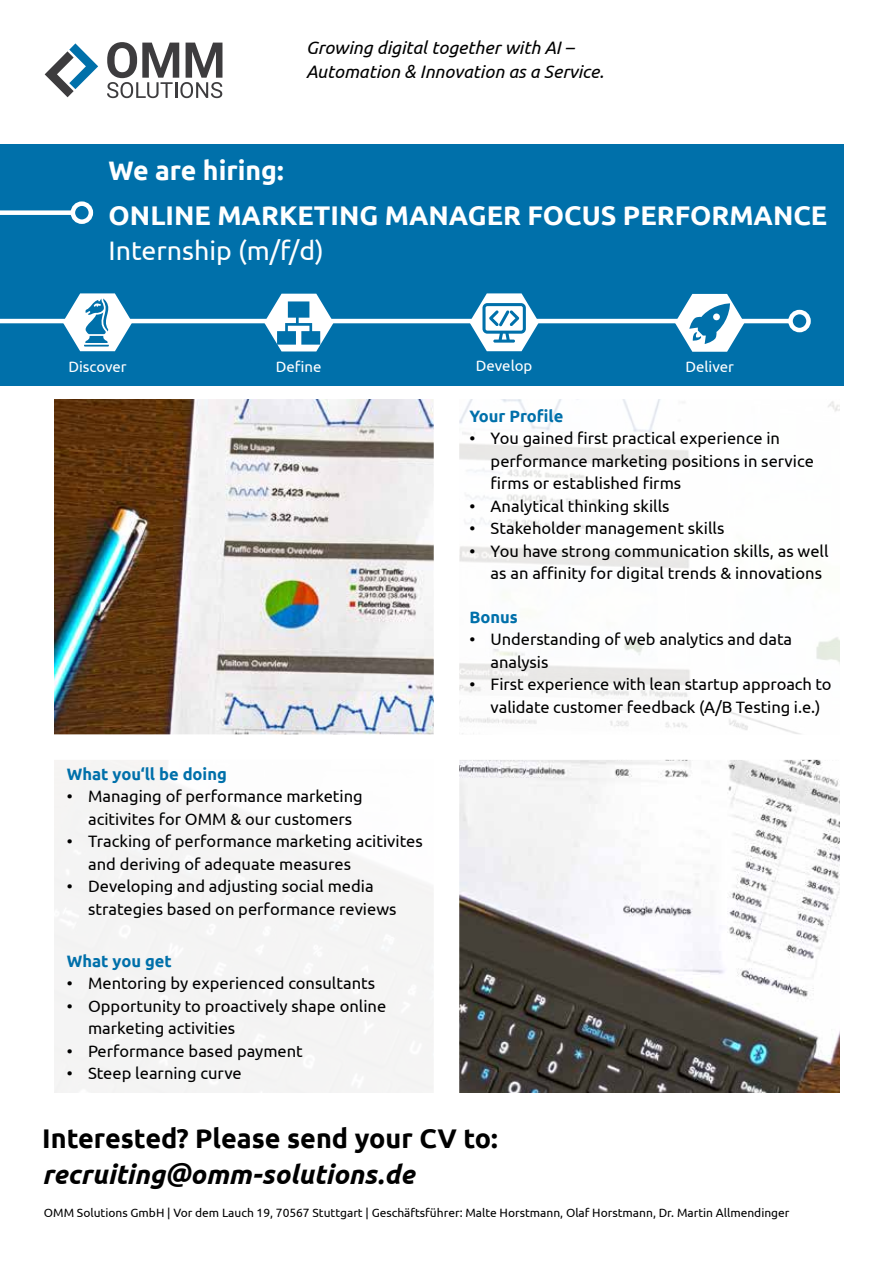
<style>
.page{position:relative;width:893px;height:1263px;background:#fff}
.page>*{position:absolute;margin:0;border:0;box-sizing:border-box;transform-origin:0 0}
.t1{font:700 27px "Ubuntu";color:#fff}
.t2{font:700 27px "Ubuntu";color:#000}
.t3{font:italic 700 27px "Ubuntu";color:#000}
.t4{font:26.7px "Ubuntu";color:#fff}
.t5{font:700 26.7px "Ubuntu";color:#fff}
.t6{font:italic 18px/24px "Ubuntu";color:#000}
.t7{font:16.5px/22.5px "Ubuntu";color:#000}
.t8{font:700 16.5px "Ubuntu";color:#0070aa}
.t9{font:15px "Ubuntu";color:#fff}
.t10{font:12px "Ubuntu";color:#000}
</style>
<div class="page">
<svg style="left:45px;top:43px;width:53px;height:54px"></svg>
<svg style="left:107px;top:42px;width:115px;height:56px"></svg>
<div style="left:0;top:144px;width:843px;height:241px;background:#0070aa"></div>
<div style="left:0;top:210px;width:73px;height:5px;background:#fff"></div>
<div style="left:71px;top:201px;width:22px;height:23px;border:4px solid #fff;border-radius:50%"></div>
<hr style="left:0;top:319px;width:790px;height:4px;background:#fff">
<div style="left:788px;top:310px;width:23px;height:22px;border:4px solid #fff;border-radius:50%"></div>
<svg style="left:469px;top:293px;width:70px;height:58px"></svg>
<svg style="left:264px;top:294px;width:70px;height:57px"></svg>
<svg style="left:675px;top:294px;width:69px;height:58px"></svg>
<svg style="left:63px;top:293px;width:69px;height:58px"></svg>
<img style="left:55px;top:400px;width:784px;height:693px">
<div style="left:455px;top:395px;width:389px;height:343px;background:#fff"></div>
<div style="left:47px;top:755px;width:391px;height:343px;background:#f5f4f4"></div>
<div style="left:36px;top:734px;width:812px;height:26px;background:#fff"></div>
<div style="left:434px;top:393px;width:25px;height:708px;background:#fff"></div>
<p class="t6" style="left:306px;top:35px;width:299px">Growing digital together with AI –<br>Automation &amp; Innovation as a Service.</p>
<h2 class="t5" style="left:109px;top:154px;width:176px">We are hiring:</h2>
<h1 class="t1" style="left:109px;top:199px;width:720px">ONLINE MARKETING MANAGER FOCUS PERFORMANCE</h1>
<h2 class="t4" style="left:109px;top:235px;width:217px">Internship (m/f/d)</h2>
<p class="t9" style="left:68px;top:357px;width:60px">Discover</p>
<p class="t9" style="left:276px;top:357px;width:47px">Define</p>
<p class="t9" style="left:476px;top:357px;width:58px">Develop</p>
<p class="t9" style="left:685px;top:357px;width:50px">Deliver</p>
<p class="t8" style="left:67px;top:764px;width:162px">What you‘ll be doing</p>
<p class="t7" style="left:88px;top:784px;width:276px;text-indent:-21px">• Managing of performance marketing acitivites for OMM &amp; our customers</p>
<p class="t7" style="left:88px;top:829px;width:336px;text-indent:-21px">• Tracking of performance marketing acitivites and deriving of adequate measures</p>
<p class="t7" style="left:88px;top:874px;width:310px;text-indent:-21px">• Developing and adjusting social media strategies based on performance reviews</p>
<p class="t8" style="left:67px;top:951px;width:107px">What you get</p>
<p class="t7" style="left:67px;top:972px;width:310px">• Mentoring by experienced consultants</p>
<p class="t7" style="left:88px;top:994px;width:300px;text-indent:-21px">• Opportunity to proactively shape online marketing activities</p>
<p class="t7" style="left:67px;top:1039px;width:238px">• Performance based payment</p>
<p class="t7" style="left:67px;top:1062px;width:176px">• Steep learning curve</p>
<p class="t8" style="left:469px;top:406px;width:96px">Your Profile</p>
<p class="t7" style="left:491px;top:427px;width:325px;text-indent:-21px">• You gained first practical experience in performance marketing positions in service firms or established firms</p>
<p class="t7" style="left:469px;top:494px;width:202px">• Analytical thinking skills</p>
<p class="t7" style="left:469px;top:517px;width:256px">• Stakeholder management skills</p>
<p class="t7" style="left:491px;top:539px;width:339px;text-indent:-21px">• You have strong communication skills, as well as an affinity for digital trends &amp; innovations</p>
<p class="t8" style="left:469px;top:607px;width:50px">Bonus</p>
<p class="t7" style="left:491px;top:628px;width:303px;text-indent:-21px">• Understanding of web analytics and data analysis</p>
<p class="t7" style="left:491px;top:673px;width:342px;text-indent:-21px">• First experience with lean startup approach to validate customer feedback (A/B Testing i.e.)</p>
<h1 class="t2" style="left:42px;top:1121px;width:457px">Interested? Please send your CV to:</h1>
<h1 class="t3" style="left:42px;top:1157px;width:374px">recruiting@omm-solutions.de</h1>
<p class="t10" style="left:44px;top:1205px;width:747px">OMM Solutions GmbH | Vor dem Lauch 19, 70567 Stuttgart | Geschäftsführer: Malte Horstmann, Olaf Horstmann, Dr. Martin Allmendinger</p>
</div>
